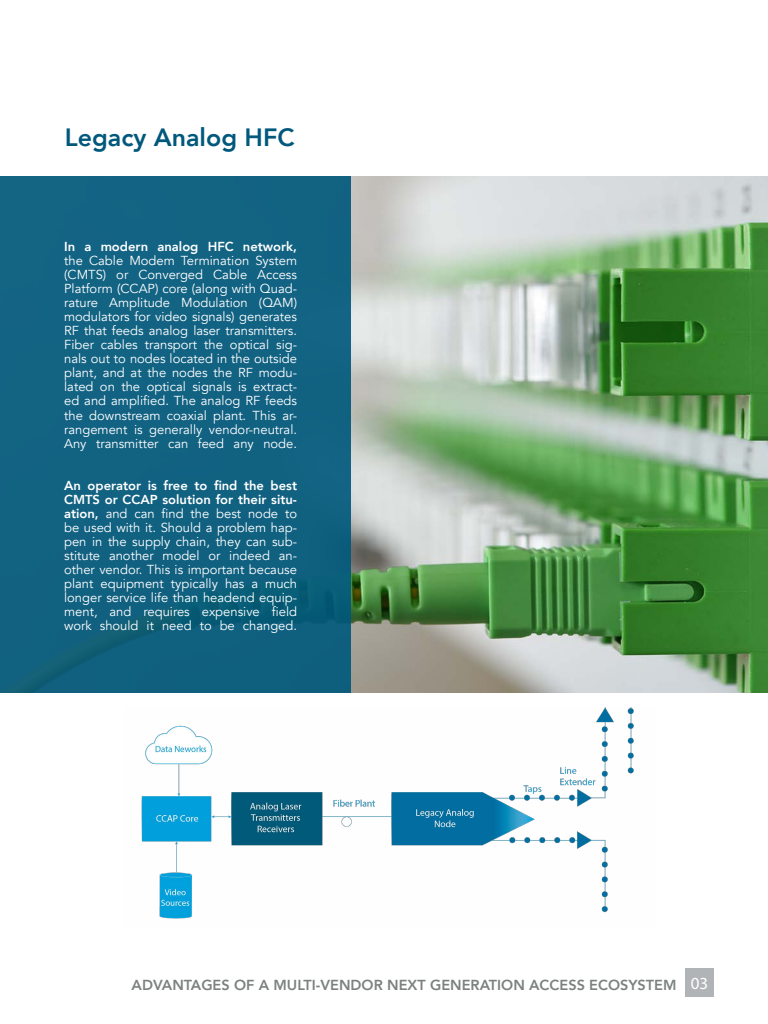
<style>
.page{position:relative;width:768px;height:1024px;background:#fff}
.page>*{position:absolute;margin:0;border:0;box-sizing:border-box;transform-origin:0 0}
.t1{font:800 25px "Avenir";color:#00587c}
.t2{font:800 14.5px "Avenir";color:#7c8180}
.t3{font:13px/14px "Avenir";color:#fff;text-align:justify}
.t4{font:800 13px "Avenir";color:#fff}
.s1{font-weight:800}
.s2{font-family:"Myriad Pro";font-weight:400;font-size:17px;color:#fff}
</style>
<div class="page">
<div style="left:685px;top:968px;width:29px;height:29px;background:#b1b4b6"></div>
<img style="left:141px;top:708px;width:493px;height:211px">
<img style="left:351px;top:176px;width:417px;height:517px">
<div style="left:0;top:176px;width:351px;height:517px;background:#126282"></div>
<h1 class="t1" style="left:65px;top:118px;width:231px">Legacy Analog HFC</h1>
<p class="t4" style="left:64px;top:237px;width:234px">In a modern analog HFC network,</p>
<p class="t3" style="left:64px;top:254px;width:234px">the Cable Modem Termination System (CMTS) or Converged Cable Access Platform (CCAP) core (along with Quad&shy;rature Amplitude Modulation (QAM) modulators for video signals) generates RF that feeds analog laser transmitters.<br>Fiber cables transport the optical sig&shy;nals out to nodes located in the outside plant, and at the nodes the RF modu&shy;lated on the optical signals is extract&shy;ed and amplified. The analog RF feeds the downstream coaxial plant. This ar&shy;rangement is generally vendor-neutral.<br>Any transmitter can feed any node.</p>
<p class="t3" style="left:64px;top:478px;width:234px"><span class="s1">An operator is free to find the best CMTS or CCAP solution for their situ&shy;ation,</span> and can find the best node to be used with it. Should a problem hap&shy;pen in the supply chain, they can sub&shy;stitute another model or indeed an&shy;other vendor. This is important because plant equipment typically has a much longer service life than headend equip&shy;ment, and requires expensive field work should it need to be changed.</p>
<p class="t2" style="left:132px;top:974px;width:578px">ADVANTAGES OF A MULTI-VENDOR NEXT GENERATION ACCESS ECOSYSTEM <span class="s2">03</span></p>
</div>
